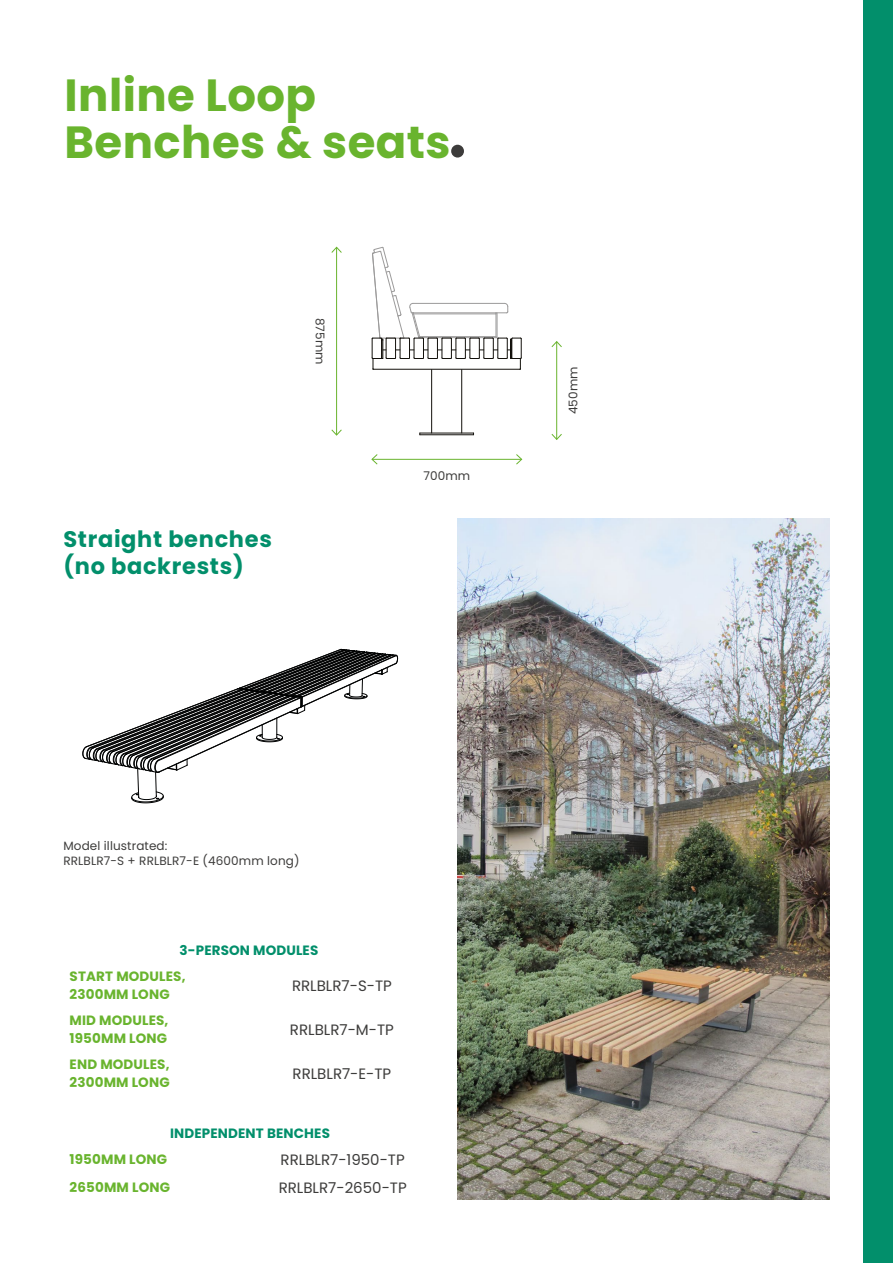
<style>
.page{position:relative;width:893px;height:1263px;background:#fff}
.page>*{position:absolute;margin:0;border:0;box-sizing:border-box;transform-origin:0 0}
.t1{font:700 45px/46.5px "Poppins";letter-spacing:.01em;color:#69b42e}
.t2{font:700 22.5px/27px "Poppins";letter-spacing:.03em;color:#028f6b}
.t3{font:15px "Poppins";color:#3d3c3b}
.t4{font:700 13.5px/18px "Poppins";letter-spacing:.01em;color:#69b42e}
.t5{font:700 13.5px "Poppins";letter-spacing:.01em;color:#028f6b}
.t6{font:12px/15px "Poppins";letter-spacing:.01em;color:#3d3c3b}
</style>
<div class="page">
<div style="left:863px;top:0;width:30px;height:1263px;background:#028f6b"></div>
<div style="left:451px;top:145px;width:13px;height:13px;background:#3d3c3b;border-radius:50%"></div>
<hr style="left:556px;top:342px;width:1px;height:97px;background:#69b42e">
<svg style="left:551px;top:433px;width:11px;height:7px"></svg>
<svg style="left:551px;top:341px;width:11px;height:7px"></svg>
<hr style="left:372px;top:459px;width:150px;height:1px;background:#69b42e">
<svg style="left:371px;top:454px;width:7px;height:11px"></svg>
<svg style="left:515px;top:454px;width:8px;height:11px"></svg>
<hr style="left:336px;top:247px;width:1px;height:188px;background:#69b42e">
<svg style="left:331px;top:246px;width:11px;height:8px"></svg>
<svg style="left:331px;top:429px;width:11px;height:7px"></svg>
<hr style="left:431px;top:370px;width:1px;height:63px;background:#12100b">
<hr style="left:461px;top:370px;width:1px;height:63px;background:#12100b">
<hr style="left:420px;top:433px;width:53px;height:1px;background:#12100b">
<hr style="left:420px;top:434px;width:53px;height:1px;background:#12100b">
<svg style="left:371px;top:246px;width:151px;height:124px"></svg>
<svg style="left:83px;top:649px;width:315px;height:154px"></svg>
<img style="left:457px;top:519px;width:372px;height:680px">
<h1 class="t1" style="left:65px;top:72px;width:388px">Inline Loop<br>Benches &amp; seats</h1>
<p class="t6" style="left:327px;top:318px;width:48px;rotate:90deg">875mm</p>
<h2 class="t2" style="left:63px;top:525px;width:210px">Straight benches (no backrests)</h2>
<p class="t6" style="left:423px;top:469px;width:48px">700mm</p>
<p class="t6" style="left:566px;top:414px;width:49px;rotate:-90deg">450mm</p>
<p class="t6" style="left:63px;top:839px;width:238px">Model illustrated:<br>RRLBLR7-S + RRLBLR7-E (4600mm long)</p>
<p class="t5" style="left:179px;top:942px;width:140px">3-PERSON MODULES</p>
<p class="t4" style="left:70px;top:967px;width:117px">START MODULES,<br>2300MM LONG</p>
<p class="t3" style="left:292px;top:977px;width:101px">RRLBLR7-S-TP</p>
<p class="t4" style="left:70px;top:1011px;width:100px">MID MODULES,<br>1950MM LONG</p>
<p class="t3" style="left:290px;top:1021px;width:105px">RRLBLR7-M-TP</p>
<p class="t4" style="left:70px;top:1056px;width:101px">END MODULES,<br>2300MM LONG</p>
<p class="t3" style="left:293px;top:1065px;width:100px">RRLBLR7-E-TP</p>
<p class="t5" style="left:170px;top:1125px;width:161px">INDEPENDENT BENCHES</p>
<p class="t4" style="left:70px;top:1150px;width:99px">1950MM LONG</p>
<p class="t3" style="left:281px;top:1151px;width:126px">RRLBLR7-1950-TP</p>
<p class="t4" style="left:70px;top:1178px;width:102px">2650MM LONG</p>
<p class="t3" style="left:279px;top:1179px;width:130px">RRLBLR7-2650-TP</p>
</div>
